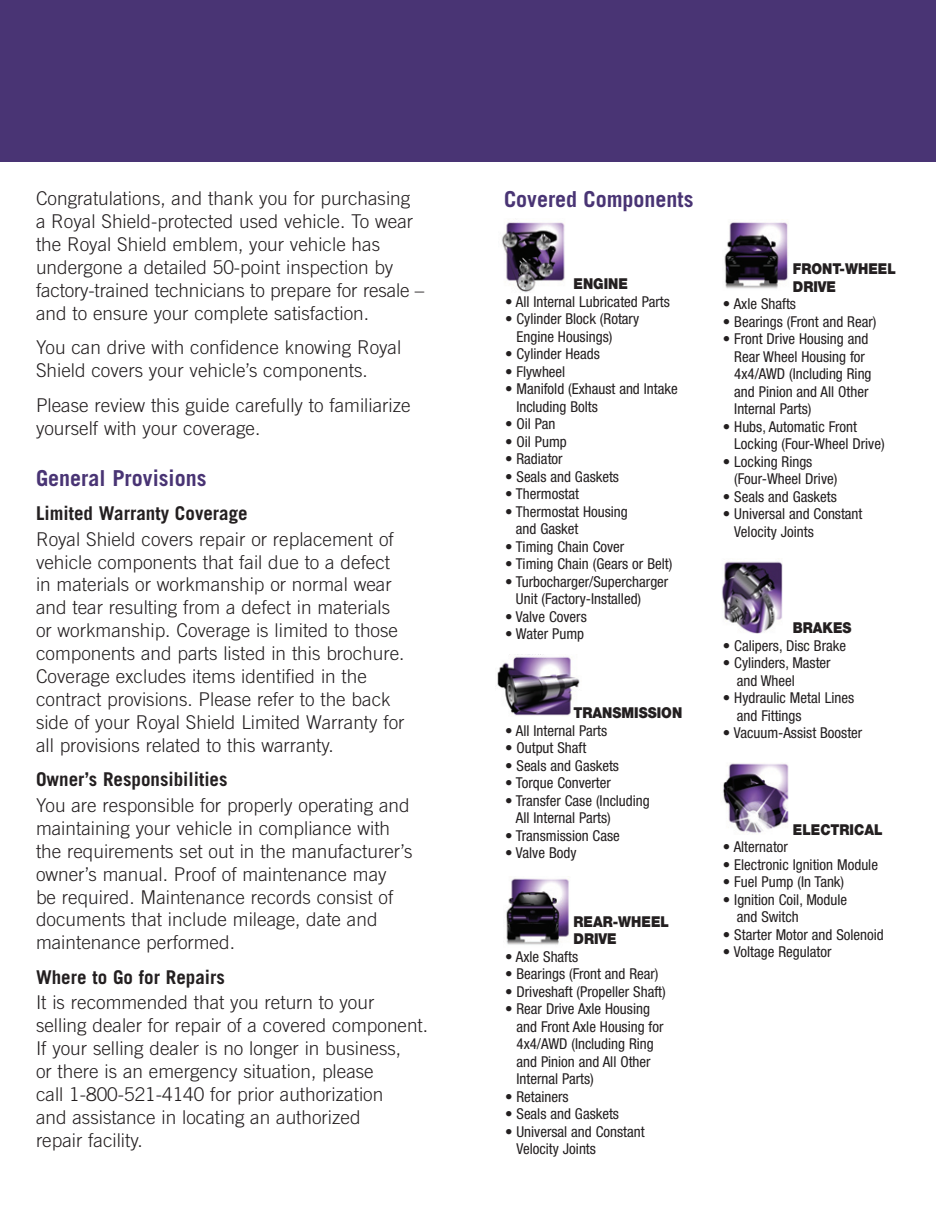
<style>
.page{position:relative;width:936px;height:1206px;background:#fff}
.page>*{position:absolute;margin:0;border:0;box-sizing:border-box;transform-origin:0 0}
.security{font:700 22px "Trade Gothic";color:#493474}
.body{font:300 19px/22.8px "Trade Gothic";color:#231f20}
.rule_sub{font:700 19px "Trade Gothic";color:#231f20}
.icon_bullets{font:condensed 15px/17.6px "Helvetica Neue";color:#231f20}
.icon_bullet_sub{font:900 15px/17.6px "Helvetica Neue";color:#231f20;scale:.9 1}
</style>
<div class="page">
<div style="left:0;top:0;width:936px;height:162px;background:#493474"></div>
<img style="left:506px;top:878px;width:63px;height:67px">
<img style="left:497px;top:656px;width:83px;height:60px">
<img style="left:501px;top:222px;width:64px;height:70px">
<img style="left:722px;top:561px;width:61px;height:72px">
<img style="left:724px;top:222px;width:65px;height:67px">
<img style="left:722px;top:763px;width:67px;height:70px">
<p class="body" style="left:36px;top:187px;width:390px">Congratulations, and thank you for purchasing a Royal Shield-protected used vehicle. To wear the Royal Shield emblem, your vehicle has undergone a detailed 50-point inspection by factory-trained technicians to prepare for resale – and to ensure your complete satisfaction.</p>
<p class="body" style="left:36px;top:336px;width:367px">You can drive with confidence knowing Royal<br>Shield covers your vehicle’s components.</p>
<p class="body" style="left:36px;top:393px;width:376px">Please review this guide carefully to familiarize yourself with your coverage.</p>
<p class="security" style="left:36px;top:464px;width:172px">General Provisions</p>
<p class="rule_sub" style="left:36px;top:501px;width:213px">Limited Warranty Coverage</p>
<p class="body" style="left:36px;top:527px;width:370px">Royal Shield covers repair or replacement of vehicle components that fail due to a defect in materials or workmanship or normal wear and tear resulting from a defect in materials or workmanship. Coverage is limited to those components and parts listed in this brochure.<br>Coverage excludes items identified in the contract provisions. Please refer to the back side of your Royal Shield Limited Warranty for all provisions related to this warranty.</p>
<p class="rule_sub" style="left:36px;top:768px;width:193px">Owner’s Responsibilities</p>
<p class="body" style="left:36px;top:794px;width:378px">You are responsible for properly operating and maintaining your vehicle in compliance with the requirements set out in the manufacturer’s owner’s manual. Proof of maintenance may<br>be required. Maintenance records consist of documents that include mileage, date and maintenance performed.</p>
<p class="rule_sub" style="left:36px;top:965px;width:190px">Where to Go for Repairs</p>
<p class="body" style="left:36px;top:991px;width:394px">It is recommended that you return to your selling dealer for repair of a covered component.<br>If your selling dealer is no longer in business,<br>or there is an emergency situation, please<br>call 1-800-521-4140 for prior authorization<br>and assistance in locating an authorized<br>repair facility.</p>
<p class="security" style="left:504px;top:186px;width:191px">Covered Components</p>
<p class="icon_bullet_sub" style="left:574px;top:275px;width:62px">ENGINE</p>
<p class="icon_bullets" style="left:505px;top:293px;width:166px">• All Internal Lubricated Parts</p>
<p class="icon_bullets" style="left:517px;top:310px;width:124px;text-indent:-11px">• Cylinder Block (Rotary<br>Engine Housings)</p>
<p class="icon_bullets" style="left:505px;top:345px;width:96px">• Cylinder Heads</p>
<p class="icon_bullets" style="left:505px;top:363px;width:62px">• Flywheel</p>
<p class="icon_bullets" style="left:517px;top:380px;width:163px;text-indent:-11px">• Manifold (Exhaust and Intake<br>Including Bolts</p>
<p class="icon_bullets" style="left:505px;top:415px;width:52px">• Oil Pan</p>
<p class="icon_bullets" style="left:505px;top:433px;width:63px">• Oil Pump</p>
<p class="icon_bullets" style="left:505px;top:450px;width:59px">• Radiator</p>
<p class="icon_bullets" style="left:505px;top:468px;width:116px">• Seals and Gaskets</p>
<p class="icon_bullets" style="left:505px;top:485px;width:76px">• Thermostat</p>
<p class="icon_bullets" style="left:516px;top:503px;width:113px;text-indent:-11px">• Thermostat Housing and Gasket</p>
<p class="icon_bullets" style="left:505px;top:538px;width:121px">• Timing Chain Cover</p>
<p class="icon_bullets" style="left:505px;top:555px;width:169px">• Timing Chain (Gears or Belt)</p>
<p class="icon_bullets" style="left:516px;top:573px;width:154px;text-indent:-11px">• Turbocharger/Supercharger<br>Unit (Factory-Installed)</p>
<p class="icon_bullets" style="left:505px;top:608px;width:83px">• Valve Covers</p>
<p class="icon_bullets" style="left:505px;top:625px;width:81px">• Water Pump</p>
<p class="icon_bullet_sub" style="left:574px;top:704px;width:122px">TRANSMISSION</p>
<p class="icon_bullets" style="left:505px;top:722px;width:104px">• All Internal Parts</p>
<p class="icon_bullets" style="left:505px;top:739px;width:83px">• Output Shaft</p>
<p class="icon_bullets" style="left:505px;top:757px;width:116px">• Seals and Gaskets</p>
<p class="icon_bullets" style="left:505px;top:774px;width:107px">• Torque Converter</p>
<p class="icon_bullets" style="left:516px;top:792px;width:135px;text-indent:-11px">• Transfer Case (Including<br>All Internal Parts)</p>
<p class="icon_bullets" style="left:505px;top:827px;width:116px">• Transmission Case</p>
<p class="icon_bullets" style="left:505px;top:844px;width:73px">• Valve Body</p>
<p class="icon_bullet_sub" style="left:574px;top:913px;width:108px">REAR-WHEEL<br>DRIVE</p>
<p class="icon_bullets" style="left:505px;top:948px;width:75px">• Axle Shafts</p>
<p class="icon_bullets" style="left:505px;top:965px;width:155px">• Bearings (Front and Rear)</p>
<p class="icon_bullets" style="left:505px;top:983px;width:162px">• Driveshaft (Propeller Shaft)</p>
<p class="icon_bullets" style="left:517px;top:1000px;width:149px;text-indent:-11px">• Rear Drive Axle Housing and Front Axle Housing for<br>4x4/AWD (Including Ring and Pinion and All Other<br>Internal Parts)</p>
<p class="icon_bullets" style="left:505px;top:1088px;width:65px">• Retainers</p>
<p class="icon_bullets" style="left:505px;top:1105px;width:116px">• Seals and Gaskets</p>
<p class="icon_bullets" style="left:517px;top:1123px;width:130px;text-indent:-11px">• Universal and Constant<br>Velocity Joints</p>
<p class="icon_bullet_sub" style="left:793px;top:260px;width:116px">FRONT-WHEEL<br>DRIVE</p>
<p class="icon_bullets" style="left:723px;top:295px;width:75px">• Axle Shafts</p>
<p class="icon_bullets" style="left:723px;top:312px;width:155px">• Bearings (Front and Rear)</p>
<p class="icon_bullets" style="left:734px;top:330px;width:139px;text-indent:-11px">• Front Drive Housing and<br>Rear Wheel Housing for<br>4x4/AWD (Including Ring and Pinion and All Other<br>Internal Parts)</p>
<p class="icon_bullets" style="left:734px;top:417px;width:152px;text-indent:-11px">• Hubs, Automatic Front<br>Locking (Four-Wheel Drive)</p>
<p class="icon_bullets" style="left:734px;top:452px;width:105px;text-indent:-11px">• Locking Rings (Four-Wheel Drive)</p>
<p class="icon_bullets" style="left:723px;top:487px;width:116px">• Seals and Gaskets</p>
<p class="icon_bullets" style="left:734px;top:505px;width:130px;text-indent:-11px">• Universal and Constant<br>Velocity Joints</p>
<p class="icon_bullet_sub" style="left:793px;top:619px;width:67px">BRAKES</p>
<p class="icon_bullets" style="left:723px;top:636px;width:125px">• Calipers, Disc Brake</p>
<p class="icon_bullets" style="left:737px;top:654px;width:95px;text-indent:-14px">• Cylinders, Master and Wheel</p>
<p class="icon_bullets" style="left:737px;top:689px;width:119px;text-indent:-14px">• Hydraulic Metal Lines and Fittings</p>
<p class="icon_bullets" style="left:723px;top:724px;width:141px">• Vacuum-Assist Booster</p>
<p class="icon_bullet_sub" style="left:793px;top:820px;width:101px">ELECTRICAL</p>
<p class="icon_bullets" style="left:723px;top:838px;width:67px">• Alternator</p>
<p class="icon_bullets" style="left:723px;top:855px;width:157px">• Electronic Ignition Module</p>
<p class="icon_bullets" style="left:723px;top:873px;width:123px">• Fuel Pump (In Tank)</p>
<p class="icon_bullets" style="left:737px;top:890px;width:112px;text-indent:-14px">• Ignition Coil, Module and Switch</p>
<p class="icon_bullets" style="left:723px;top:925px;width:163px">• Starter Motor and Solenoid</p>
<p class="icon_bullets" style="left:723px;top:943px;width:110px">• Voltage Regulator</p>
</div>
